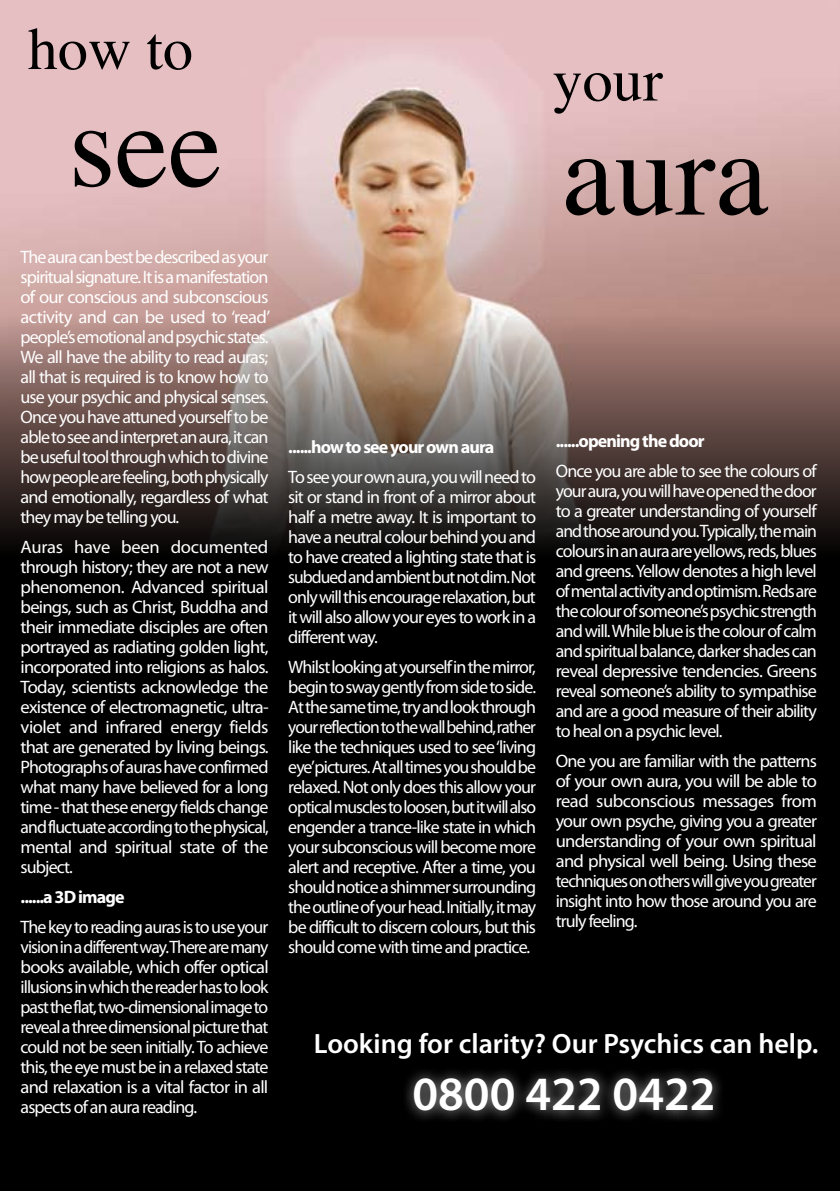
<style>
.page{position:relative;width:840px;height:1191px;background:#fff}
.page>*{position:absolute;margin:0;border:0;box-sizing:border-box;transform-origin:0 0}
.t1{font:120px "Times";color:#000}
.t2{font:60px "Times";color:#000}
.t3{font:600 48px "Myriad Pro";color:#fff}
.t4{font:600 28px "Myriad Pro";color:#fff}
.t5{font:18px/20px "Myriad Pro";letter-spacing:-.05em;color:#fff;text-align:justify}
.t6{font:700 18px "Myriad Pro";letter-spacing:-.05em;color:#fff}
</style>
<div class="page">
<div style="left:0;top:0;width:839px;height:1191px;background:#000"></div>
<img style="left:0;top:0;width:839px;height:549px">
<div style="left:401px;top:1065px;width:323px;height:57px;background:#fff;opacity:.65"></div>
<h2 class="t2" style="left:28px;top:-7px;width:167px">how to</h2>
<h1 class="t1" style="left:69px;top:34px;width:155px">see</h1>
<p class="t5" style="left:21px;top:247px;width:251px">The aura can best be described as your spiritual signature. It is a manifestation of our conscious and subconscious activity and can be used to ‘read’ people’s emotional and psychic states.<br>We all have the ability to read auras; all that is required is to know how to use your psychic and physical senses.<br>Once you have attuned yourself to be able to see and interpret an aura, it can be useful tool through which to divine how people are feeling, both physically and emotionally, regardless of what they may be telling you.</p>
<p class="t5" style="left:21px;top:537px;width:249px">Auras have been documented through history; they are not a new phenomenon. Advanced spiritual beings, such as Christ, Buddha and their immediate disciples are often portrayed as radiating golden light, incorporated into religions as halos.<br>Today, scientists acknowledge the existence of electromagnetic, ultra&shy;violet and infrared energy fields that are generated by living beings.<br>Photographs of auras have confirmed what many have believed for a long time - that these energy fields change and fluctuate according to the physical, mental and spiritual state of the subject.</p>
<p class="t6" style="left:21px;top:885px;width:105px">......a 3D image</p>
<p class="t5" style="left:21px;top:917px;width:249px">The key to reading auras is to use your vision in a different way. There are many books available, which offer optical illusions in which the reader has to look past the flat, two-dimensional image to reveal a three dimensional picture that could not be seen initially. To achieve this, the eye must be in a relaxed state and relaxation is a vital factor in all aspects of an aura reading.</p>
<h2 class="t2" style="left:552px;top:24px;width:111px">your</h2>
<h1 class="t1" style="left:561px;top:62px;width:208px">aura</h1>
<p class="t6" style="left:288px;top:435px;width:207px">......how to see your own aura</p>
<p class="t5" style="left:288px;top:467px;width:249px">To see your own aura, you will need to sit or stand in front of a mirror about half a metre away. It is important to have a neutral colour behind you and to have created a lighting state that is subdued and ambient but not dim. Not only will this encourage relaxation, but it will also allow your eyes to work in a different way.</p>
<p class="t5" style="left:288px;top:657px;width:249px">Whilst looking at yourself in the mirror, begin to sway gently from side to side.<br>At the same time, try and look through your reflection to the wall behind, rather like the techniques used to see ‘living eye’pictures. At all times you should be relaxed. Not only does this allow your optical muscles to loosen, but it will also engender a trance-like state in which your subconscious will become more alert and receptive. After a time, you should notice a shimmer surrounding the outline of your head. Initially, it may be difficult to discern colours, but this should come with time and practice.</p>
<p class="t6" style="left:555px;top:429px;width:150px">......opening the door</p>
<p class="t5" style="left:555px;top:461px;width:262px">Once you are able to see the colours of your aura, you will have opened the door to a greater understanding of yourself and those around you. Typically, the main colours in an aura are yellows, reds, blues and greens. Yellow denotes a high level of mental activity and optimism. Reds are the colour of someone’s psychic strength and will. While blue is the colour of calm and spiritual balance, darker shades can reveal depressive tendencies. Greens reveal someone’s ability to sympathise and are a good measure of their ability to heal on a psychic level.</p>
<p class="t5" style="left:555px;top:751px;width:262px">One you are familiar with the patterns of your own aura, you will be able to read subconscious messages from your own psyche, giving you a greater understanding of your own spiritual and physical well being. Using these techniques on others will give you greater insight into how those around you are truly feeling.</p>
<h3 class="t4" style="left:314px;top:1026px;width:505px">Looking for clarity? Our Psychics can help.</h3>
<h3 class="t3" style="left:412px;top:1063px;width:304px">0800 422 0422</h3>
</div>
